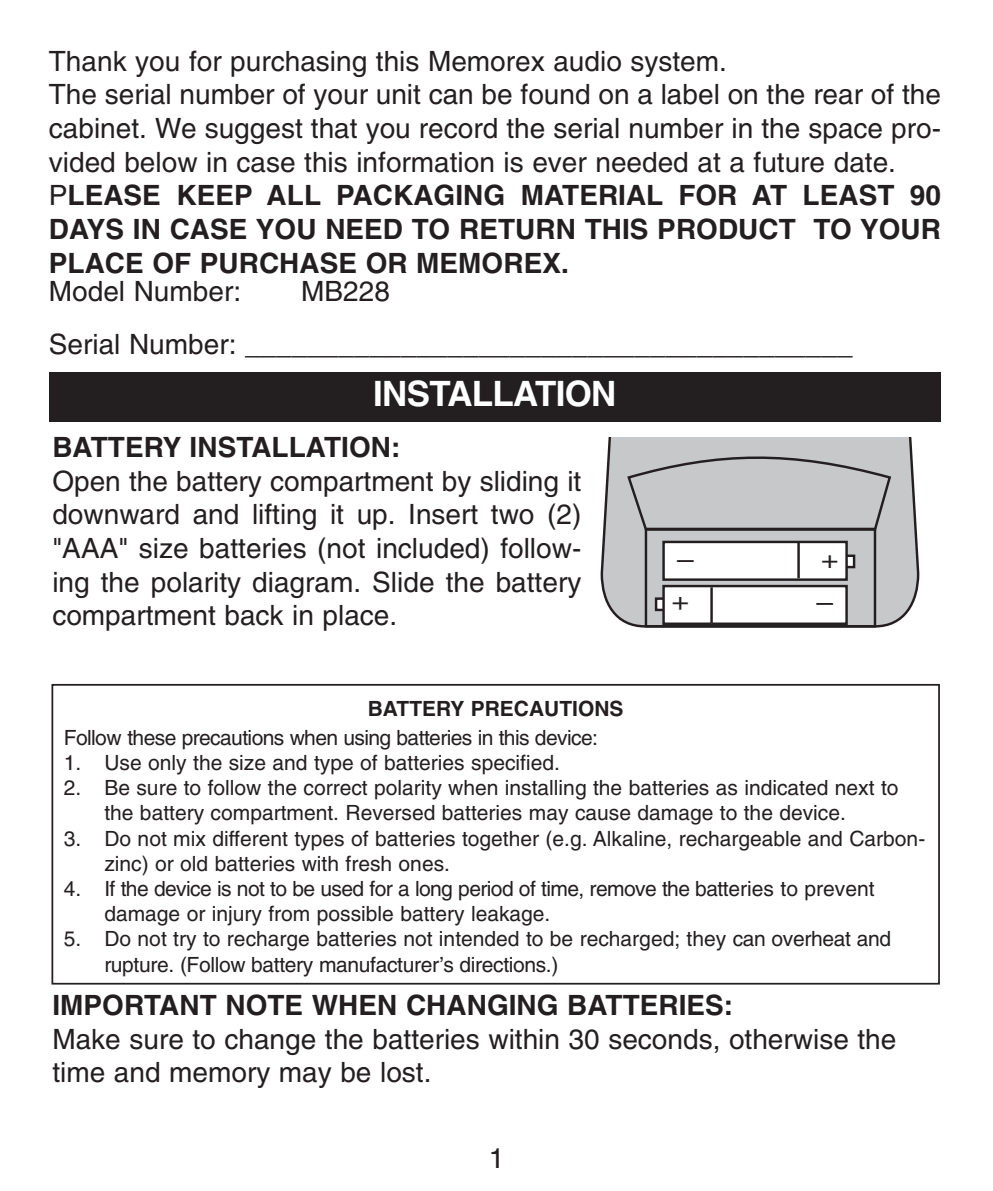
<style>
.page{position:relative;width:993px;height:1191px;background:#fff}
.page>*{position:absolute;margin:0;border:0;box-sizing:border-box;transform-origin:0 0}
.t1{font:700 35px "Helvetica";letter-spacing:-.02em;color:#fff}
.t2{font:28px/33.6px "Helvetica";color:#231f20}
.t3{font:700 28px "Helvetica";color:#231f20}
.t4{font:25.2px "Helvetica";color:#231f20;scale:1.19 1}
.t5{font:21px/25.2px "Helvetica";color:#231f20}
.t6{font:21px "Helvetica";letter-spacing:-.03em;color:#231f20}
.t7{font:700 21px "Helvetica";color:#231f20}
.s1{font-weight:700}
</style>
<div class="page">
<div style="left:51px;top:684px;width:888px;height:300px;border:2px solid #231f20"></div>
<svg style="left:600px;top:437px;width:319px;height:190px;background:#c1c2c3"></svg>
<svg style="left:847px;top:557px;width:5px;height:8px"></svg>
<div style="left:839px;top:554px;width:16px;height:14px;border:2px solid #231f20"></div>
<div style="left:663px;top:542px;width:183px;height:37px;background:#fff"></div>
<div style="left:662px;top:541px;width:185px;height:40px;border:2px solid #231f20"></div>
<hr style="left:797px;top:542px;width:2px;height:36px;background:#231f20">
<svg style="left:657px;top:600px;width:5px;height:8px"></svg>
<div style="left:654px;top:597px;width:16px;height:14px;border:2px solid #231f20"></div>
<div style="left:663px;top:586px;width:183px;height:38px;background:#fff"></div>
<div style="left:662px;top:585px;width:185px;height:40px;border:2px solid #231f20"></div>
<hr style="left:710px;top:587px;width:2px;height:37px;background:#231f20">
<div style="left:644px;top:528px;width:231px;height:99px;border:2px solid #231f20"></div>
<svg style="left:625px;top:450px;width:267px;height:82px;background:#babbbd"></svg>
<div style="left:49px;top:373px;width:891px;height:49px;background:#231f20"></div>
<p class="t2" style="left:49px;top:47px;width:893px">Thank you for purchasing this Memorex audio system.<br>The serial number of your unit can be found on a label on the rear of the cabinet. We suggest that you record the serial number in the space pro&shy;vided below in case this information is ever needed at a future date.<br>P<span class="s1">LEASE KEEP ALL PACKAGING MATERIAL FOR AT LEAST 90<br>DAYS IN CASE YOU NEED TO RETURN THIS PRODUCT TO YOUR PLACE OF PURCHASE OR MEMOREX.</span></p>
<p class="t2" style="left:49px;top:276px;width:194px">Model Number:</p>
<p class="t2" style="left:49px;top:266px;width:805px;line-height:53.2px;text-indent:252px">MB228<br>Serial Number: _______________________________________</p>
<p class="t1" style="left:373px;top:380px;width:245px">INSTALLATION</p>
<p class="t3" style="left:52px;top:436px;width:349px">BATTERY INSTALLATION:</p>
<p class="t2" style="left:52px;top:467px;width:530px;text-align:justify">Open the battery compartment by sliding it downward and lifting it up. Insert two (2) "AAA" size batteries (not included) follow&shy;ing the polarity diagram. Slide the battery compartment back in place.</p>
<p class="t4" style="left:676px;top:550px;width:16px">–</p>
<p class="t4" style="left:820px;top:550px;width:16px">+</p>
<p class="t4" style="left:688px;top:615px;width:16px;rotate:-180deg">+</p>
<p class="t4" style="left:832px;top:615px;width:16px;rotate:-180deg">–</p>
<p class="t7" style="left:367px;top:700px;width:257px">BATTERY PRECAUTIONS</p>
<p class="t6" style="left:64px;top:729px;width:535px">Follow these precautions when using batteries in this device:</p>
<p class="t5" style="left:64px;top:752px;width:497px">1. Use only the size and type of batteries specified.</p>
<p class="t5" style="left:64px;top:777px;width:836px;text-align:center">2. Be sure to follow the correct polarity when installing the batteries as indicated next to the battery compartment. Reversed batteries may cause damage to the device.</p>
<p class="t5" style="left:104px;top:827px;width:822px;text-indent:-41px">3. Do not mix different types of batteries together (e.g. Alkaline, rechargeable and Carbon&shy;zinc) or old batteries with fresh ones.</p>
<p class="t5" style="left:104px;top:878px;width:771px;text-indent:-41px">4. If the device is not to be used for a long period of time, remove the batteries to prevent damage or injury from possible battery leakage.</p>
<p class="t5" style="left:104px;top:928px;width:787px;text-indent:-41px">5. Do not try to recharge batteries not intended to be recharged; they can overheat and rupture. (Follow battery manufacturer’s directions.)</p>
<p class="t3" style="left:52px;top:994px;width:682px">IMPORTANT NOTE WHEN CHANGING BATTERIES:</p>
<p class="t2" style="left:52px;top:1024px;width:845px">Make sure to change the batteries within 30 seconds, otherwise the time and memory may be lost.</p>
<p class="t2" style="left:488px;top:1143px;width:17px">1</p>
</div>
